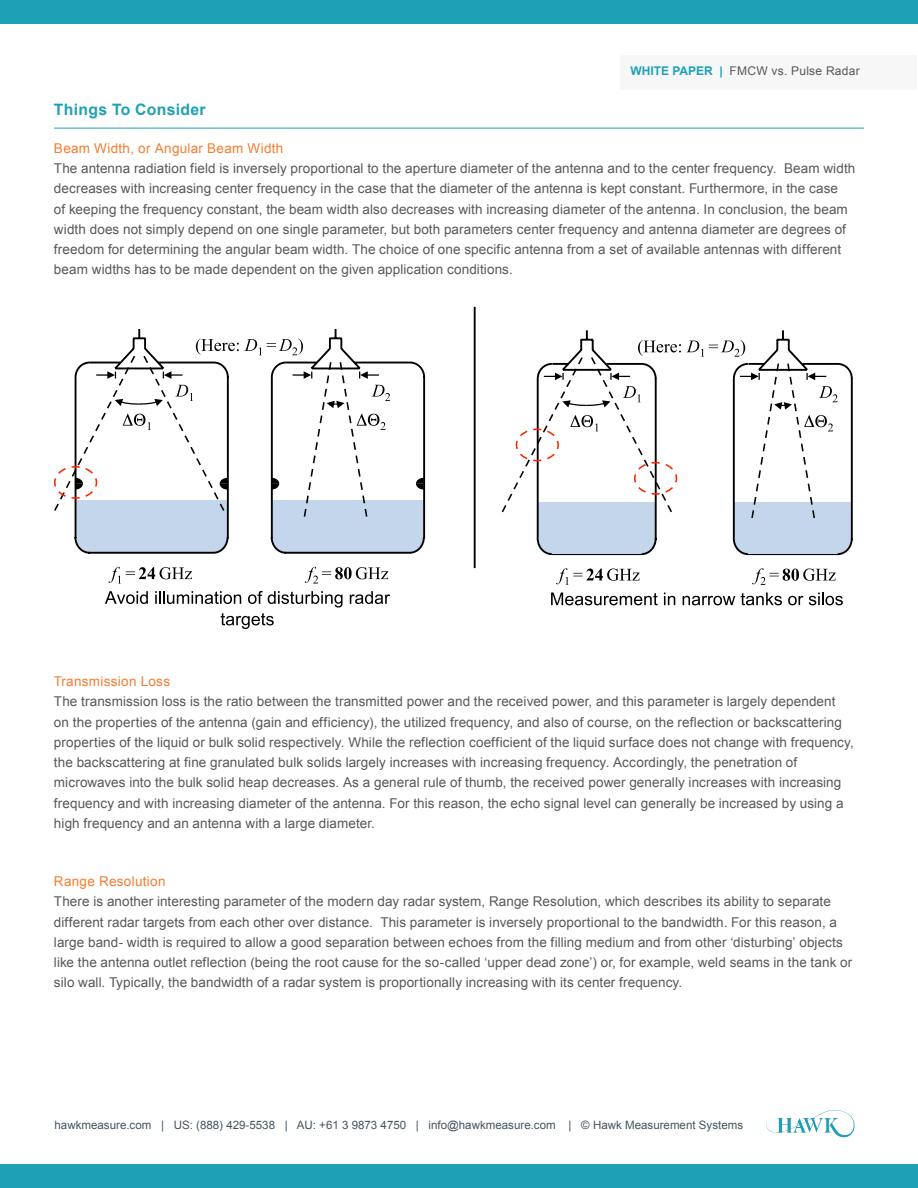
<style>
.page{position:relative;width:918px;height:1188px;background:#fff}
.page>*{position:absolute;margin:0;border:0;box-sizing:border-box;transform-origin:0 0}
.SubHeading_A{font:700 15.75px "Arial";letter-spacing:.02em;color:#1ea1b5}
.t1{font:13.5px/20.2px "Arial";letter-spacing:.005em;color:#57585a}
.t2{font:12px "Arial";letter-spacing:.025em;color:#57585a}
.t3{font:11.55px "Arial";color:#455560}
.s1{font-weight:700;color:#1ea1b5}
.s2{color:#f47d31}
</style>
<div class="page">
<div style="left:620px;top:55px;width:297px;height:34px;background:#f7f7f8"></div>
<svg style="left:766px;top:1110px;width:89px;height:27px"></svg>
<div style="left:0;top:0;width:918px;height:24px;background:#1ea1b5"></div>
<div style="left:0;top:1165px;width:918px;height:23px;background:#1ea1b5"></div>
<hr style="left:54px;top:128px;width:810px;height:1px;background:#1ea1b5">
<hr style="left:474px;top:307px;width:2px;height:261px;background:#000">
<svg style="left:109px;top:567px;width:83px;height:17px"></svg>
<svg style="left:305px;top:567px;width:83px;height:17px"></svg>
<svg style="left:54px;top:329px;width:372px;height:225px"></svg>
<svg style="left:105px;top:591px;width:43px;height:13px"></svg>
<svg style="left:350px;top:591px;width:40px;height:13px"></svg>
<svg style="left:155px;top:591px;width:188px;height:38px"></svg>
<svg style="left:752px;top:568px;width:84px;height:17px"></svg>
<svg style="left:551px;top:593px;width:107px;height:12px"></svg>
<svg style="left:664px;top:593px;width:11px;height:12px"></svg>
<svg style="left:683px;top:596px;width:52px;height:9px"></svg>
<svg style="left:741px;top:593px;width:41px;height:12px"></svg>
<svg style="left:788px;top:593px;width:55px;height:12px"></svg>
<svg style="left:556px;top:568px;width:84px;height:17px"></svg>
<svg style="left:501px;top:330px;width:352px;height:226px"></svg>
<p class="t2" style="left:630px;top:63px;width:231px"><span class="s1">WHITE PAPER |</span> FMCW vs. Pulse Radar</p>
<p class="SubHeading_A" style="left:54px;top:99px;width:153px">Things To Consider</p>
<p class="t1" style="left:54px;top:138px;width:803px"><span class="s2">Beam Width, or Angular Beam Width<br></span>The antenna radiation field is inversely proportional to the aperture diameter of the antenna and to the center frequency. Beam width decreases with increasing center frequency in the case that the diameter of the antenna is kept constant. Furthermore, in the case<br>of keeping the frequency constant, the beam width also decreases with increasing diameter of the antenna. In conclusion, the beam width does not simply depend on one single parameter, but both parameters center frequency and antenna diameter are degrees of freedom for determining the angular beam width. The choice of one specific antenna from a set of available antennas with different beam widths has to be made dependent on the given application conditions.</p>
<p class="t1" style="left:54px;top:671px;width:801px"><span class="s2">Transmission Loss<br></span>The transmission loss is the ratio between the transmitted power and the received power, and this parameter is largely dependent on the properties of the antenna (gain and efficiency), the utilized frequency, and also of course, on the reflection or backscattering properties of the liquid or bulk solid respectively. While the reflection coefficient of the liquid surface does not change with frequency, the backscattering at fine granulated bulk solids largely increases with increasing frequency. Accordingly, the penetration of microwaves into the bulk solid heap decreases. As a general rule of thumb, the received power generally increases with increasing frequency and with increasing diameter of the antenna. For this reason, the echo signal level can generally be increased by using a high frequency and an antenna with a large diameter.</p>
<p class="t1" style="left:54px;top:871px;width:800px"><span class="s2">Range Resolution<br></span>There is another interesting parameter of the modern day radar system, Range Resolution, which describes its ability to separate different radar targets from each other over distance. This parameter is inversely proportional to the bandwidth. For this reason, a large band- width is required to allow a good separation between echoes from the filling medium and from other ‘disturbing’ objects like the antenna outlet reflection (being the root cause for the so-called ‘upper dead zone’) or, for example, weld seams in the tank or silo wall. Typically, the bandwidth of a radar system is proportionally increasing with its center frequency.</p>
<p class="t3" style="left:55px;top:1118px;width:690px">hawkmeasure.com | US: (888) 429-5538 | AU: +61 3 9873 4750 | info@hawkmeasure.com | © Hawk Measurement Systems</p>
</div>
